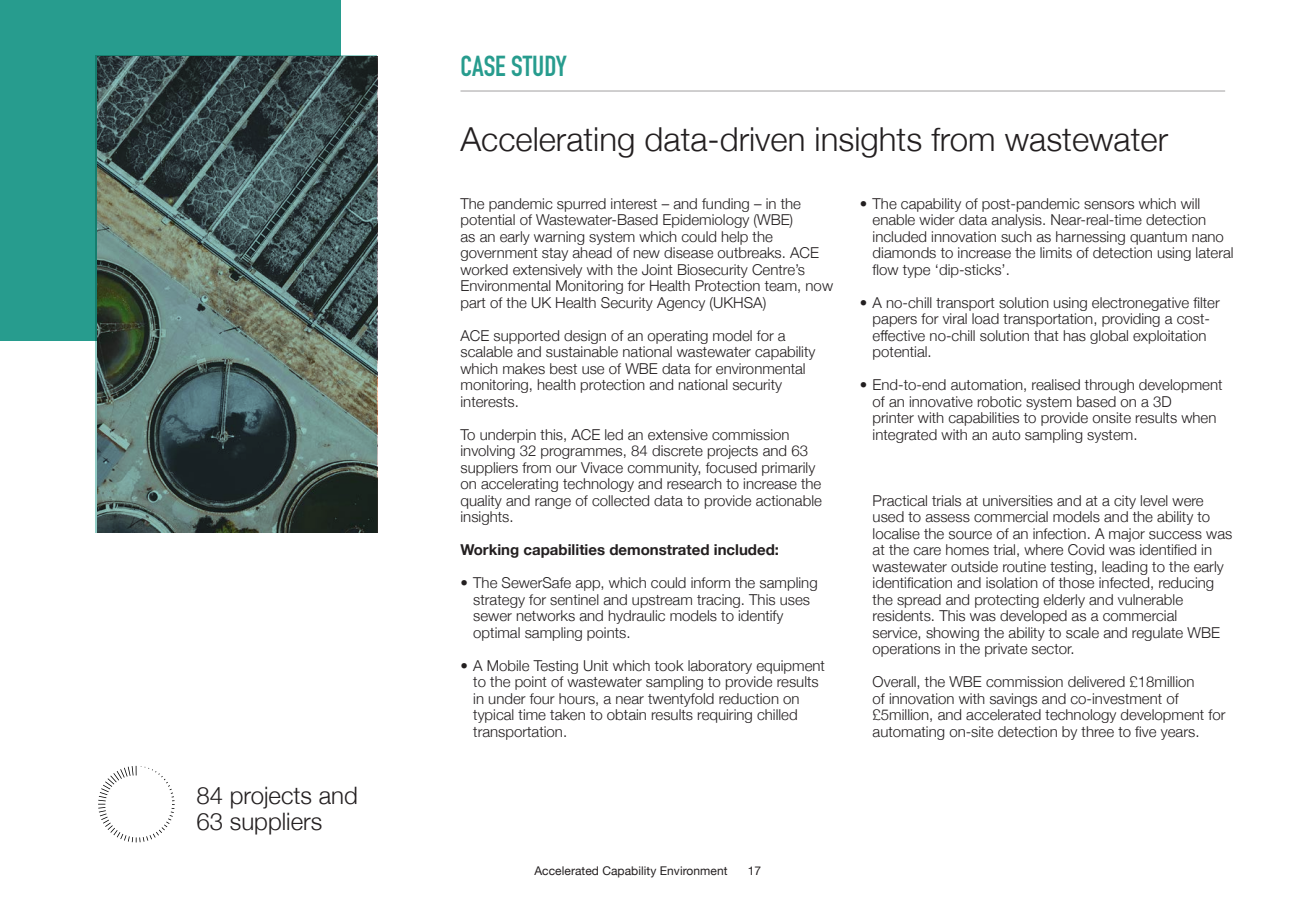
<style>
.page{position:relative;width:1289px;height:919px;background:#fff}
.page>*{position:absolute;margin:0;border:0;box-sizing:border-box;transform-origin:0 0}
.t1{font:300 33px "Helvetica Neue";color:#231f20}
.t2{font:700 28.5px "DIN Condensed";color:#279c8e}
.t3{font:300 24px "Helvetica Neue";color:#231f20}
.t4{font:300 15px/16.5px "Helvetica Neue";color:#231f20}
.t5{font:700 15px "Helvetica Neue";color:#231f20}
.t6{font:12px "Helvetica Neue";letter-spacing:.005em;color:#231f20}
</style>
<div class="page">
<div style="left:0;top:0;width:340px;height:340px;background:#279c8e"></div>
<svg style="left:98px;top:765px;width:77px;height:77px"></svg>
<svg style="left:96px;top:55px;width:281px;height:477px;background:#495d5a"></svg>
<hr style="left:460px;top:91px;width:765px;height:1px;background:#231f20">
<p class="t3" style="left:196px;top:776px;width:163px">84 projects and</p>
<p class="t3" style="left:196px;top:801px;width:127px">63 suppliers</p>
<p class="t2" style="left:460px;top:46px;width:108px">CASE STUDY</p>
<p class="t1" style="left:460px;top:113px;width:709px">Accelerating data-driven insights from wastewater</p>
<p class="t4" style="left:460px;top:194px;width:374px">The pandemic spurred interest – and funding – in the potential of Wastewater-Based Epidemiology (WBE)<br>as an early warning system which could help the government stay ahead of new disease outbreaks. ACE worked extensively with the Joint Biosecurity Centre’s Environmental Monitoring for Health Protection team, now part of the UK Health Security Agency (UKHSA)</p>
<p class="t4" style="left:460px;top:326px;width:356px">ACE supported design of an operating model for a scalable and sustainable national wastewater capability which makes best use of WBE data for environmental monitoring, health protection and national security interests.</p>
<p class="t4" style="left:460px;top:425px;width:363px">To underpin this, ACE led an extensive commission involving 32 programmes, 84 discrete projects and 63 suppliers from our Vivace community, focused primarily on accelerating technology and research to increase the quality and range of collected data to provide actionable insights.</p>
<p class="t5" style="left:460px;top:538px;width:320px">Working capabilities demonstrated included:</p>
<p class="t4" style="left:473px;top:573px;width:346px;text-indent:-13px">• The SewerSafe app, which could inform the sampling strategy for sentinel and upstream tracing. This uses sewer networks and hydraulic models to identify optimal sampling points.</p>
<p class="t4" style="left:473px;top:656px;width:353px;text-indent:-13px">• A Mobile Testing Unit which took laboratory equipment to the point of wastewater sampling to provide results in under four hours, a near twentyfold reduction on typical time taken to obtain results requiring chilled transportation.</p>
<p class="t4" style="left:872px;top:194px;width:362px;text-indent:-13px">• The capability of post-pandemic sensors which will enable wider data analysis. Near-real-time detection included innovation such as harnessing quantum nano diamonds to increase the limits of detection using lateral flow type ‘dip-sticks’.</p>
<p class="t4" style="left:872px;top:293px;width:349px;text-indent:-13px">• A no-chill transport solution using electronegative filter papers for viral load transportation, providing a cost&shy;effective no-chill solution that has global exploitation potential.</p>
<p class="t4" style="left:872px;top:375px;width:351px;text-indent:-13px">• End-to-end automation, realised through development of an innovative robotic system based on a 3D<br>printer with capabilities to provide onsite results when integrated with an auto sampling system.</p>
<p class="t4" style="left:872px;top:491px;width:361px">Practical trials at universities and at a city level were used to assess commercial models and the ability to localise the source of an infection. A major success was at the care homes trial, where Covid was identified in wastewater outside routine testing, leading to the early identification and isolation of those infected, reducing the spread and protecting elderly and vulnerable residents. This was developed as a commercial<br>service, showing the ability to scale and regulate WBE operations in the private sector.</p>
<p class="t4" style="left:872px;top:672px;width:354px">Overall, the WBE commission delivered £18million<br>of innovation with savings and co-investment of £5million, and accelerated technology development for automating on-site detection by three to five years.</p>
<p class="t6" style="left:534px;top:862px;width:194px">Accelerated Capability Environment</p>
<p class="t6" style="left:748px;top:862px;width:15px">17</p>
</div>
